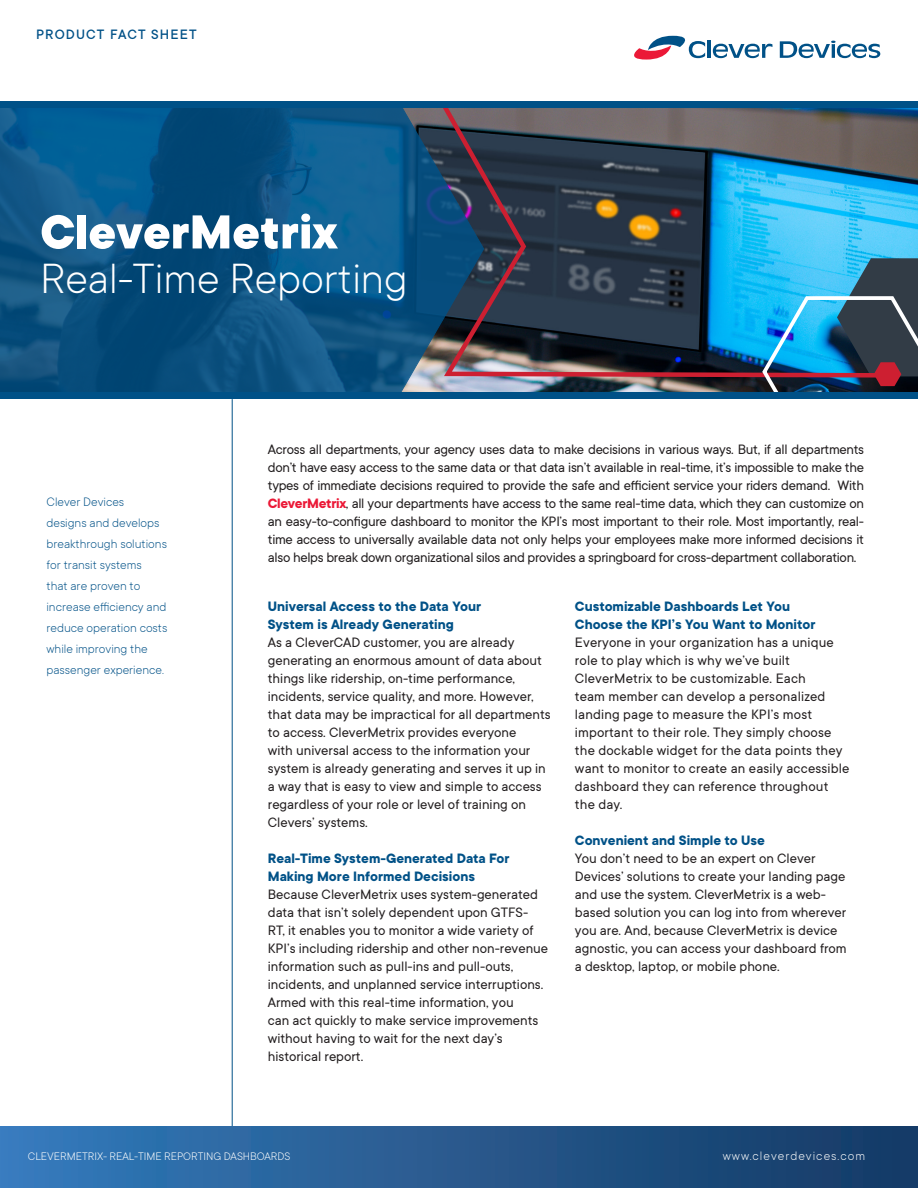
<style>
.page{position:relative;width:918px;height:1188px;background:#fff}
.page>*{position:absolute;margin:0;border:0;box-sizing:border-box;transform-origin:0 0}
.t1{font:800 52.5px "TT Commons";color:#fff}
.t2{font:300 46.5px "TT Commons";color:#fff}
.t3{font:15px/18px "TT Commons";color:#231f20}
.t4{font:700 15px/18px "TT Commons";color:#005187}
.t5{font:500 15px "TT Commons";letter-spacing:.075em;color:#005187}
.t6{font:300 13.5px/21px "TT Commons";color:#005187}
.t7{font:300 13.5px "TT Commons";letter-spacing:.075em;color:#fff}
.t8{font:300 12px "TT Commons";color:#fff}
.s1{font-weight:700;color:#eb1937}
</style>
<div class="page">
<img style="left:485px;top:108px;width:433px;height:285px">
<svg style="left:0;top:108px;width:485px;height:285px;background:#0d5584"></svg>
<img style="left:436px;top:108px;width:467px;height:272px">
<hr style="left:708px;top:41px;width:3px;height:17px;background:#005187">
<svg style="left:713px;top:44px;width:60px;height:14px"></svg>
<svg style="left:780px;top:41px;width:100px;height:17px"></svg>
<svg style="left:634px;top:36px;width:71px;height:24px"></svg>
<hr style="left:232px;top:399px;width:1px;height:734px;background:#005187">
<svg style="left:760px;top:258px;width:158px;height:135px;background:#357596"></svg>
<div style="left:0;top:102px;width:918px;height:6px;background:#005187"></div>
<div style="left:0;top:393px;width:918px;height:6px;background:#005187"></div>
<div style="left:0;top:1127px;width:918px;height:61px;background:linear-gradient(to right,#377bbb,#143963)"></div>
<p class="t5" style="left:36px;top:25px;width:162px">PRODUCT FACT SHEET</p>
<p class="t1" style="left:40px;top:197px;width:299px">CleverMetrix</p>
<p class="t2" style="left:40px;top:250px;width:369px">Real-Time Reporting</p>
<p class="t6" style="left:46px;top:490px;width:122px">Clever Devices designs and develops breakthrough solutions for transit systems<br>that are proven to increase efficiency and reduce operation costs while improving the passenger experience.</p>
<p class="t3" style="left:268px;top:440px;width:598px;text-align:justify">Across all departments, your agency uses data to make decisions in various ways. But, if all departments don’t have easy access to the same data or that data isn’t available in real-time, it’s impossible to make the types of immediate decisions required to provide the safe and efficient service your riders demand. With <span class="s1">CleverMetrix</span>, all your departments have access to the same real-time data, which they can customize on an easy-to-configure dashboard to monitor the KPI’s most important to their role. Most importantly, real&shy;time access to universally available data not only helps your employees make more informed decisions it also helps break down organizational silos and provides a springboard for cross-department collaboration.</p>
<p class="t4" style="left:268px;top:597px;width:215px">Universal Access to the Data Your<br>System is Already Generating</p>
<p class="t3" style="left:268px;top:633px;width:284px">As a CleverCAD customer, you are already generating an enormous amount of data about things like ridership, on-time performance, incidents, service quality, and more. However, that data may be impractical for all departments to access. CleverMetrix provides everyone<br>with universal access to the information your system is already generating and serves it up in a way that is easy to view and simple to access regardless of your role or level of training on Clevers’ systems.</p>
<p class="t4" style="left:268px;top:849px;width:243px">Real-Time System-Generated Data For<br>Making More Informed Decisions</p>
<p class="t3" style="left:268px;top:885px;width:282px">Because CleverMetrix uses system-generated data that isn’t solely dependent upon GTFS-RT, it enables you to monitor a wide variety of KPI’s including ridership and other non-revenue information such as pull-ins and pull-outs, incidents, and unplanned service interruptions.<br>Armed with this real-time information, you<br>can act quickly to make service improvements without having to wait for the next day’s historical report.</p>
<p class="t4" style="left:575px;top:597px;width:242px">Customizable Dashboards Let You<br>Choose the KPI’s You Want to Monitor</p>
<p class="t3" style="left:575px;top:633px;width:276px">Everyone in your organization has a unique role to play which is why we’ve built CleverMetrix to be customizable. Each<br>team member can develop a personalized landing page to measure the KPI’s most important to their role. They simply choose the dockable widget for the data points they want to monitor to create an easily accessible dashboard they can reference throughout the day.</p>
<p class="t4" style="left:575px;top:831px;width:192px">Convenient and Simple to Use</p>
<p class="t3" style="left:575px;top:849px;width:273px">You don’t need to be an expert on Clever Devices’ solutions to create your landing page and use the system. CleverMetrix is a web&shy;based solution you can log into from wherever you are. And, because CleverMetrix is device agnostic, you can access your dashboard from a desktop, laptop, or mobile phone.</p>
<p class="t8" style="left:28px;top:1149px;width:264px">CLEVERMETRIX- REAL-TIME REPORTING DASHBOARDS</p>
<p class="t7" style="left:723px;top:1148px;width:144px">www.cleverdevices.com</p>
</div>
